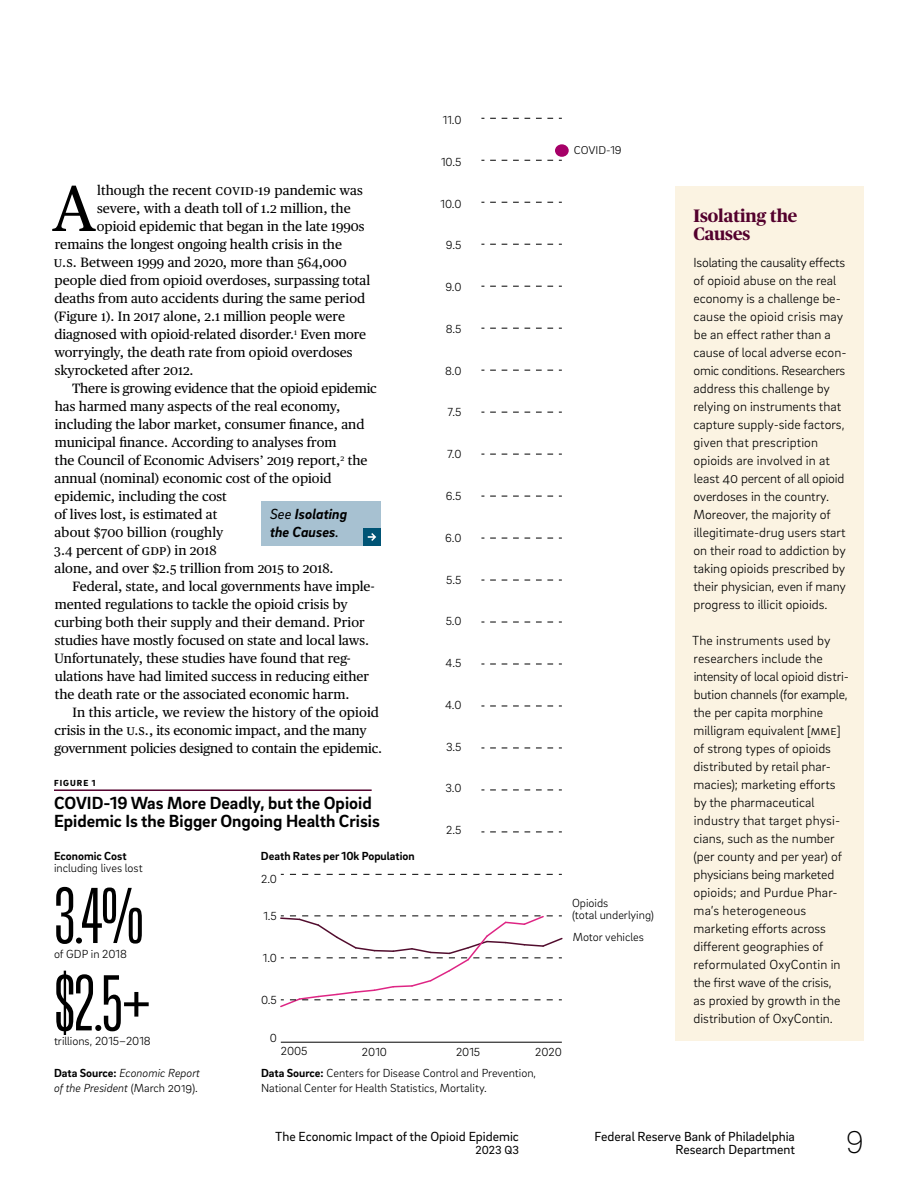
<style>
.page{position:relative;width:918px;height:1188px;background:#fff}
.page>*{position:absolute;margin:0;border:0;box-sizing:border-box;transform-origin:0 0}
.t1{font:72px "Trump Gothic Pro";color:#000}
.t2{font:65.4px "Publico Text";color:#000}
.t3{font:200 32.25px "Brix Sans";color:#000}
.t4{font:700 18px/18px "Brix Sans";color:#000}
.t5{font:700 18px/18px "Publico Headline";color:#53002d}
.t6{font:italic 700 15px/18px "Brix Sans";color:#000}
.t7{font:13.5px "Publico Text";color:#000}
.t8{font:300 13.5px/18px "Brix Sans";color:#000}
.t9{font:13.5px/13.5px "Brix Sans";color:#000;text-align:right}
.t10{font:300 12px/12px "Brix Sans";color:#000}
.t11{font:italic 300 12px/15px "Brix Sans";color:#000}
.t12{font:700 12px "Brix Sans";color:#000}
.t13{font:12px "Brix Sans";color:#000}
.t14{font:300 11.55px "Brix Sans";color:#000;scale:1.04 1}
.t15{font:900 9px "Brix Sans";letter-spacing:.115em;color:#000}
.s1{font-weight:400}
.s2{font-weight:700;font-style:normal}
.s3{font-style:normal}
.s4{font-weight:700}
</style>
<div class="page">
<svg style="left:280px;top:915px;width:283px;height:93px"></svg>
<svg style="left:490px;top:832px;width:72px;height:1px"></svg>
<svg style="left:490px;top:790px;width:72px;height:1px"></svg>
<svg style="left:490px;top:748px;width:72px;height:1px"></svg>
<svg style="left:490px;top:706px;width:72px;height:1px"></svg>
<svg style="left:490px;top:664px;width:72px;height:1px"></svg>
<svg style="left:490px;top:622px;width:72px;height:1px"></svg>
<svg style="left:490px;top:580px;width:72px;height:1px"></svg>
<svg style="left:490px;top:538px;width:72px;height:1px"></svg>
<svg style="left:490px;top:496px;width:72px;height:1px"></svg>
<svg style="left:490px;top:454px;width:72px;height:1px"></svg>
<svg style="left:490px;top:412px;width:72px;height:1px"></svg>
<svg style="left:490px;top:370px;width:72px;height:1px"></svg>
<svg style="left:490px;top:328px;width:72px;height:1px"></svg>
<svg style="left:490px;top:286px;width:72px;height:1px"></svg>
<svg style="left:490px;top:244px;width:72px;height:1px"></svg>
<svg style="left:490px;top:202px;width:72px;height:1px"></svg>
<svg style="left:490px;top:160px;width:72px;height:1px"></svg>
<svg style="left:490px;top:118px;width:72px;height:1px"></svg>
<svg style="left:290px;top:874px;width:272px;height:1px"></svg>
<hr style="left:281px;top:1042px;width:281px;height:1px;background:#000">
<div style="left:555px;top:144px;width:14px;height:13px;background:#a60068;border-radius:50%"></div>
<hr style="left:54px;top:789px;width:318px;height:2px;background:#53002d">
<div style="left:261px;top:501px;width:120px;height:45px;background:#a7c1d1"></div>
<div style="left:363px;top:528px;width:18px;height:18px;background:#005475"></div>
<svg style="left:368px;top:533px;width:8px;height:8px"></svg>
<div style="left:675px;top:186px;width:189px;height:855px;background:#fbf3e2"></div>
<p class="t10" style="left:443px;top:114px;width:20px">11.0</p>
<h2 class="t2" style="left:52px;top:159px;width:45px">A</h2>
<p class="t7" style="left:97px;top:180px;width:267px">lthough the recent COVID-19 pandemic was</p>
<p class="t7" style="left:97px;top:198px;width:255px">severe, with a death toll of 1.2 million, the</p>
<p class="t7" style="left:97px;top:216px;width:269px">opioid epidemic that began in the late 1990s</p>
<p class="t7" style="left:55px;top:234px;width:289px">remains the longest ongoing health crisis in the</p>
<p class="t7" style="left:54px;top:252px;width:294px">U.S. Between 1999 and 2020, more than 564,000</p>
<p class="t7" style="left:55px;top:270px;width:317px">people died from opioid overdoses, surpassing total</p>
<p class="t7" style="left:54px;top:288px;width:312px">deaths from auto accidents during the same period</p>
<p class="t7" style="left:54px;top:306px;width:293px">(Figure 1). In 2017 alone, 2.1 million people were</p>
<p class="t7" style="left:54px;top:324px;width:313px">diagnosed with opioid-related disorder.<sup>1</sup> Even more</p>
<p class="t7" style="left:54px;top:342px;width:300px">worryingly, the death rate from opioid overdoses</p>
<p class="t7" style="left:55px;top:360px;width:140px">skyrocketed after 2012.</p>
<p class="t7" style="left:72px;top:378px;width:306px">There is growing evidence that the opioid epidemic</p>
<p class="t7" style="left:55px;top:396px;width:287px">has harmed many aspects of the real economy,</p>
<p class="t7" style="left:55px;top:414px;width:311px">including the labor market, consumer finance, and</p>
<p class="t7" style="left:55px;top:432px;width:283px">municipal finance. According to analyses from</p>
<p class="t7" style="left:55px;top:450px;width:314px">the Council of Economic Advisers’ 2019 report,<sup>2</sup> the</p>
<p class="t7" style="left:55px;top:468px;width:278px">annual (nominal) economic cost of the opioid</p>
<p class="t7" style="left:55px;top:486px;width:174px">epidemic, including the cost</p>
<p class="t7" style="left:55px;top:504px;width:164px">of lives lost, is estimated at</p>
<p class="t7" style="left:55px;top:522px;width:170px">about $700 billion (roughly</p>
<p class="t7" style="left:54px;top:540px;width:164px">3.4 percent of GDP) in 2018</p>
<p class="t7" style="left:55px;top:558px;width:280px">alone, and over $2.5 trillion from 2015 to 2018.</p>
<p class="t7" style="left:73px;top:576px;width:304px">Federal, state, and local governments have imple-</p>
<p class="t7" style="left:55px;top:594px;width:294px">mented regulations to tackle the opioid crisis by</p>
<p class="t7" style="left:54px;top:612px;width:312px">curbing both their supply and their demand. Prior</p>
<p class="t7" style="left:55px;top:630px;width:316px">studies have mostly focused on state and local laws.</p>
<p class="t7" style="left:55px;top:648px;width:298px">Unfortunately, these studies have found that reg-</p>
<p class="t7" style="left:55px;top:666px;width:316px">ulations have had limited success in reducing either</p>
<p class="t7" style="left:55px;top:684px;width:296px">the death rate or the associated economic harm.</p>
<p class="t7" style="left:73px;top:702px;width:308px">In this article, we review the history of the opioid</p>
<p class="t7" style="left:55px;top:720px;width:314px">crisis in the U.S., its economic impact, and the many</p>
<p class="t7" style="left:55px;top:738px;width:329px">government policies designed to contain the epidemic.</p>
<p class="t6" style="left:270px;top:504px;width:79px"><span class="s1">See</span> Isolating the Causes<span class="s1">.</span></p>
<p class="t15" style="left:54px;top:777px;width:42px">FIGURE 1</p>
<h3 class="t4" style="left:54px;top:793px;width:327px">COVID-19 Was More Deadly, but the Opioid<br>Epidemic Is the Bigger Ongoing Health Crisis</h3>
<p class="t10" style="left:441px;top:155px;width:22px">10.5</p>
<p class="t10" style="left:441px;top:197px;width:23px">10.0</p>
<p class="t10" style="left:446px;top:239px;width:17px">9.5</p>
<p class="t10" style="left:445px;top:281px;width:18px">9.0</p>
<p class="t10" style="left:446px;top:322px;width:17px">8.5</p>
<p class="t10" style="left:445px;top:364px;width:18px">8.0</p>
<p class="t10" style="left:448px;top:406px;width:15px">7.5</p>
<p class="t10" style="left:447px;top:448px;width:16px">7.0</p>
<p class="t10" style="left:446px;top:489px;width:17px">6.5</p>
<p class="t10" style="left:445px;top:531px;width:18px">6.0</p>
<p class="t10" style="left:446px;top:573px;width:17px">5.5</p>
<p class="t10" style="left:446px;top:615px;width:17px">5.0</p>
<p class="t10" style="left:446px;top:657px;width:18px">4.5</p>
<p class="t10" style="left:445px;top:698px;width:18px">4.0</p>
<p class="t10" style="left:446px;top:740px;width:17px">3.5</p>
<p class="t10" style="left:446px;top:782px;width:18px">3.0</p>
<p class="t10" style="left:446px;top:824px;width:17px">2.5</p>
<p class="t12" style="left:54px;top:848px;width:74px">Economic Cost</p>
<p class="t10" style="left:54px;top:862px;width:90px">including lives lost</p>
<h1 class="t1" style="left:54px;top:875px;width:91px">3.4%</h1>
<p class="t10" style="left:54px;top:948px;width:75px">of GDP in 2018</p>
<h1 class="t1" style="left:54px;top:962px;width:99px">$2.5+</h1>
<p class="t10" style="left:54px;top:1035px;width:98px">trillions, 2015–2018</p>
<p class="t11" style="left:54px;top:1065px;width:148px"><span class="s2">Data Source:</span> Economic Report of the President <span class="s3">(March 2019).</span></p>
<p class="t12" style="left:261px;top:848px;width:155px">Death Rates per 10k Population</p>
<p class="t10" style="left:261px;top:872px;width:17px">2.0</p>
<p class="t10" style="left:263px;top:910px;width:15px">1.5</p>
<p class="t10" style="left:263px;top:951px;width:16px">1.0</p>
<p class="t10" style="left:261px;top:993px;width:17px">0.5</p>
<p class="t10" style="left:270px;top:1032px;width:9px">0</p>
<p class="t10" style="left:281px;top:1045px;width:28px">2005</p>
<p class="t10" style="left:362px;top:1045px;width:27px">2010</p>
<p class="t10" style="left:456px;top:1045px;width:26px">2015</p>
<p class="t10" style="left:535px;top:1045px;width:28px">2020</p>
<p class="t10" style="left:261px;top:1065px;width:277px;line-height:15px"><span class="s4">Data Source:</span> Centers for Disease Control and Prevention,<br>National Center for Health Statistics, Mortality.</p>
<p class="t14" style="left:574px;top:143px;width:48px">COVID-19</p>
<p class="t10" style="left:572px;top:896px;width:84px">Opioids<br>(total underlying)</p>
<p class="t10" style="left:573px;top:931px;width:73px">Motor vehicles</p>
<h3 class="t5" style="left:693px;top:206px;width:106px">Isolating the<br>Causes</h3>
<p class="t8" style="left:693px;top:253px;width:155px">Isolating the causality effects of opioid abuse on the real economy is a challenge be&shy;cause the opioid crisis may be an effect rather than a cause of local adverse econ&shy;omic conditions. Researchers address this challenge by relying on instruments that capture supply-side factors, given that prescription opioids are involved in at least 40 percent of all opioid overdoses in the country.<br>Moreover, the majority of illegitimate-drug users start on their road to addiction by taking opioids prescribed by their physician, even if many progress to illicit opioids.</p>
<p class="t8" style="left:692px;top:631px;width:158px">The instruments used by researchers include the intensity of local opioid distri&shy;bution channels (for example, the per capita morphine milligram equivalent [MME] of strong types of opioids distributed by retail phar&shy;macies); marketing efforts by the pharmaceutical industry that target physi&shy;cians, such as the number (per county and per year) of physicians being marketed opioids; and Purdue Phar&shy;ma’s heterogeneous marketing efforts across different geographies of reformulated OxyContin in the first wave of the crisis,<br>as proxied by growth in the distribution of OxyContin.</p>
<p class="t9" style="left:275px;top:1129px;width:245px">The Economic Impact of the Opioid Epidemic</p>
<p class="t13" style="left:476px;top:1142px;width:45px">2023 Q3</p>
<p class="t9" style="left:595px;top:1129px;width:202px">Federal Reserve Bank of Philadelphia<br>Research Department</p>
<h3 class="t3" style="left:846px;top:1122px;width:20px">9</h3>
</div>
